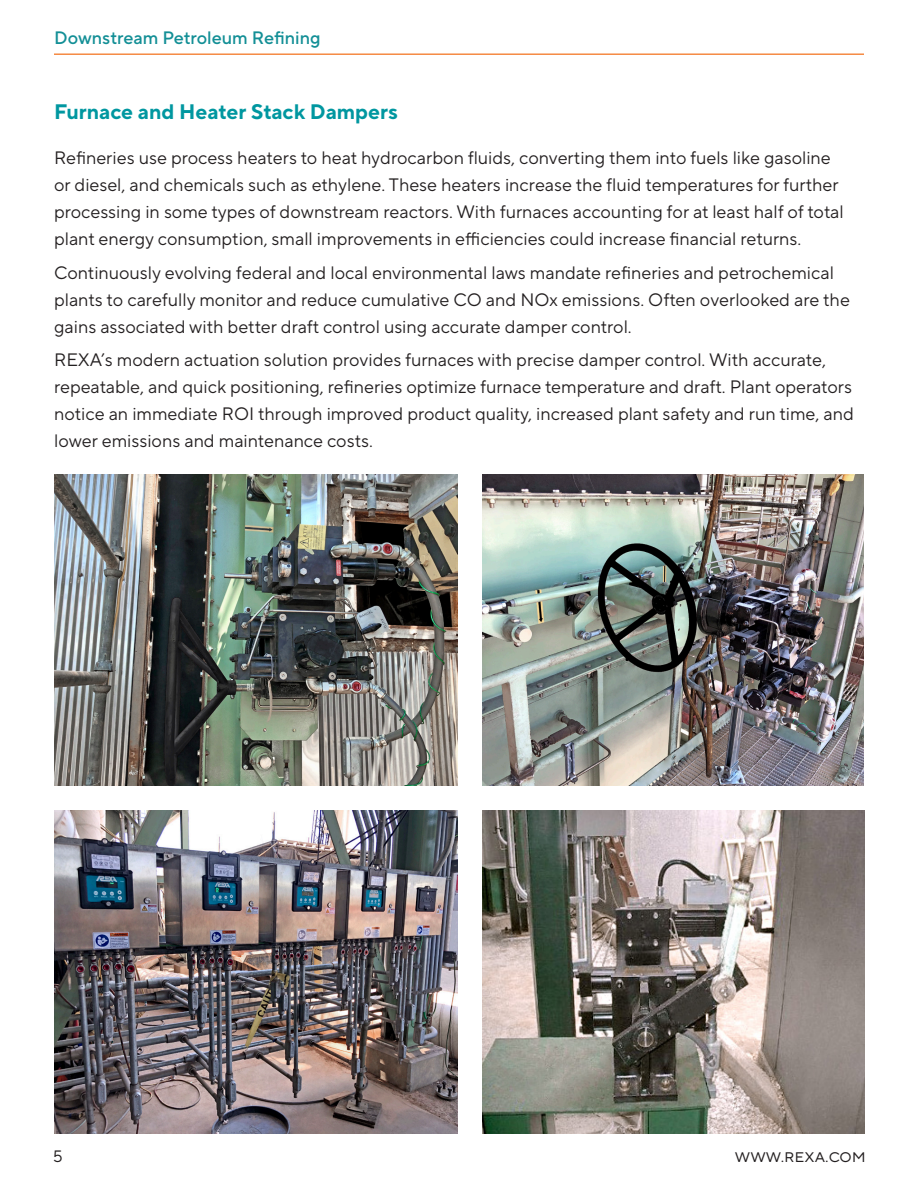
<style>
.page{position:relative;width:918px;height:1188px;background:#fff}
.page>*{position:absolute;margin:0;border:0;box-sizing:border-box;transform-origin:0 0}
.t1{font:700 21px "TT Norms Pro";color:#0097a0}
.t2{font:18px/27px "TT Norms Pro";color:#231f20}
.t3{font:500 18px "TT Norms Pro";color:#138f96}
.t4{font:16.5px "TT Norms Pro";color:#231f20}
</style>
<div class="page">
<hr style="left:54px;top:53px;width:810px;height:2px;background:#f58a43">
<img style="left:482px;top:810px;width:382px;height:324px">
<img style="left:482px;top:475px;width:382px;height:311px">
<img style="left:54px;top:810px;width:404px;height:324px">
<img style="left:54px;top:475px;width:404px;height:311px">
<p class="t3" style="left:54px;top:24px;width:268px">Downstream Petroleum Refining</p>
<p class="t1" style="left:54px;top:96px;width:345px">Furnace and Heater Stack Dampers</p>
<p class="t2" style="left:54px;top:144px;width:791px">Refineries use process heaters to heat hydrocarbon fluids, converting them into fuels like gasoline or diesel, and chemicals such as ethylene. These heaters increase the fluid temperatures for further processing in some types of downstream reactors. With furnaces accounting for at least half of total plant energy consumption, small improvements in efficiencies could increase financial returns.</p>
<p class="t2" style="left:54px;top:259px;width:797px">Continuously evolving federal and local environmental laws mandate refineries and petrochemical plants to carefully monitor and reduce cumulative CO and NOx emissions. Often overlooked are the gains associated with better draft control using accurate damper control.</p>
<p class="t2" style="left:54px;top:346px;width:801px">REXA’s modern actuation solution provides furnaces with precise damper control. With accurate, repeatable, and quick positioning, refineries optimize furnace temperature and draft. Plant operators notice an immediate ROI through improved product quality, increased plant safety and run time, and lower emissions and maintenance costs.</p>
<p class="t4" style="left:53px;top:1144px;width:11px">5</p>
<p class="t4" style="left:735px;top:1145px;width:132px">www.rexa.com</p>
</div>
